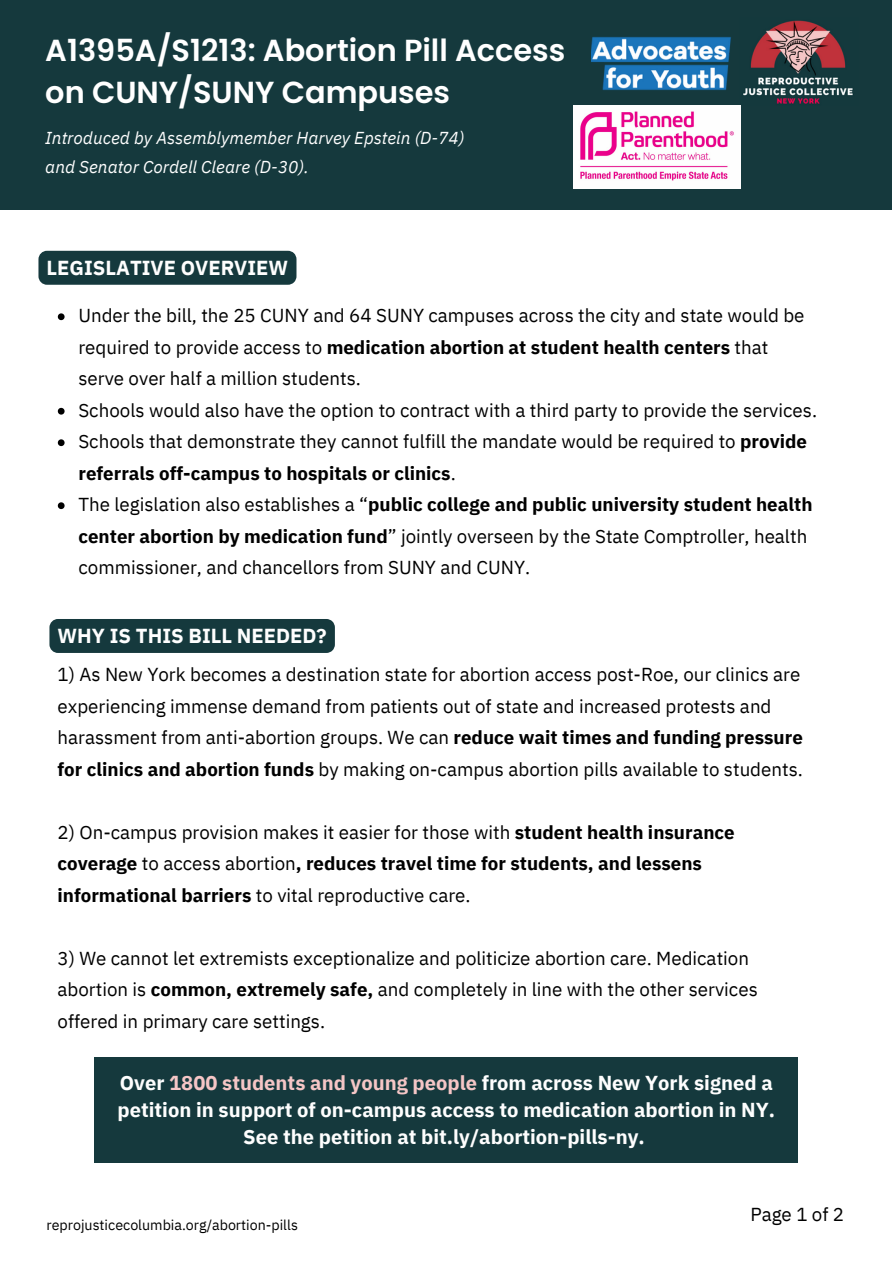
<style>
.page{position:relative;width:893px;height:1264px;background:#fff}
.page>*{position:absolute;margin:0;border:0;box-sizing:border-box;transform-origin:0 0}
.t1{font:600 30.45px/41.7px "Poppins";color:#fff}
.t2{font:700 20.25px "IBM Plex Sans";color:#fefefe}
.t3{font:700 20.1px/27px "IBM Plex Sans";color:#fefefe;text-align:center}
.t4{font:18.75px/31.5px "IBM Plex Sans";color:#000}
.t5{font:700 18.75px/31.5px "IBM Plex Sans";color:#000}
.t6{font:italic 17.25px/29.2px "IBM Plex Sans";color:#fefefe}
.t7{font:14.25px "IBM Plex Sans";color:#000}
.s1{font-weight:700}
.s2{font-weight:400}
.s3{color:#f5c6c6}
.s4{color:#fff}
</style>
<div class="page">
<div style="left:0;top:0;width:891px;height:209px;background:#15393d"></div>
<img style="left:591px;top:37px;width:140px;height:53px">
<img style="left:740px;top:20px;width:113px;height:86px">
<div style="left:94px;top:1056px;width:703px;height:106px;background:#15393d"></div>
<img style="left:573px;top:105px;width:167px;height:84px">
<svg style="left:58px;top:313px;width:7px;height:7px"></svg>
<svg style="left:58px;top:408px;width:7px;height:6px"></svg>
<svg style="left:58px;top:439px;width:7px;height:7px"></svg>
<svg style="left:58px;top:502px;width:7px;height:7px"></svg>
<div style="left:38px;top:251px;width:258px;height:34px;background:#15393d"></div>
<div style="left:49px;top:619px;width:286px;height:34px;background:#15393d"></div>
<h1 class="t1" style="left:45px;top:29px;width:521px">A1395A/S1213: Abortion Pill Access on CUNY/SUNY Campuses</h1>
<p class="t6" style="left:45px;top:123px;width:421px">Introduced by Assemblymember Harvey Epstein (D-74) and Senator Cordell Cleare (D-30).</p>
<p class="t2" style="left:47px;top:254px;width:243px">LEGISLATIVE OVERVIEW</p>
<p class="t4" style="left:78px;top:299px;width:740px">Under the bill, the 25 CUNY and 64 SUNY campuses across the city and state would be required to provide access to <span class="s1">medication abortion at student health centers</span> that serve over half a million students.<br>Schools would also have the option to contract with a third party to provide the services.<br>Schools that demonstrate they cannot fulfill the mandate would be required to <span class="s1">provide referrals off-campus to hospitals or clinics</span>.<br>The legislation also establishes a “<span class="s1">public college and public university student health center abortion by medication fund</span>” jointly overseen by the State Comptroller, health commissioner, and chancellors from SUNY and CUNY.</p>
<p class="t2" style="left:58px;top:622px;width:271px">WHY IS THIS BILL NEEDED?</p>
<p class="t4" style="left:58px;top:658px;width:746px">1) As New York becomes a destination state for abortion access post-Roe, our clinics are experiencing immense demand from patients out of state and increased protests and harassment from anti-abortion groups. We can <span class="s1">reduce wait times and funding pressure for clinics and abortion funds</span> by making on-campus abortion pills available to students.</p>
<p class="t5" style="left:58px;top:816px;width:678px"><span class="s2">2) On-campus provision makes it easier for those with</span> student health insurance coverage <span class="s2">to access abortion</span>, reduces travel time for students, and lessens informational barriers <span class="s2">to vital reproductive care.</span></p>
<p class="t4" style="left:58px;top:942px;width:701px">3) We cannot let extremists exceptionalize and politicize abortion care. Medication abortion is <span class="s1">common, extremely safe,</span> and completely in line with the other services offered in primary care settings.</p>
<p class="t3" style="left:118px;top:1069px;width:659px">Over <span class="s3">1800 students and young people</span> <span class="s4">f</span>rom across New York signed a petition in support of on-campus access to medication abortion in NY.<br>See the petition at bit.ly/abortion-pills-ny.</p>
<p class="t7" style="left:47px;top:1215px;width:253px">reprojusticecolumbia.org/abortion-pills</p>
<p class="t4" style="left:750px;top:1198px;width:95px">Page 1 of 2</p>
</div>
